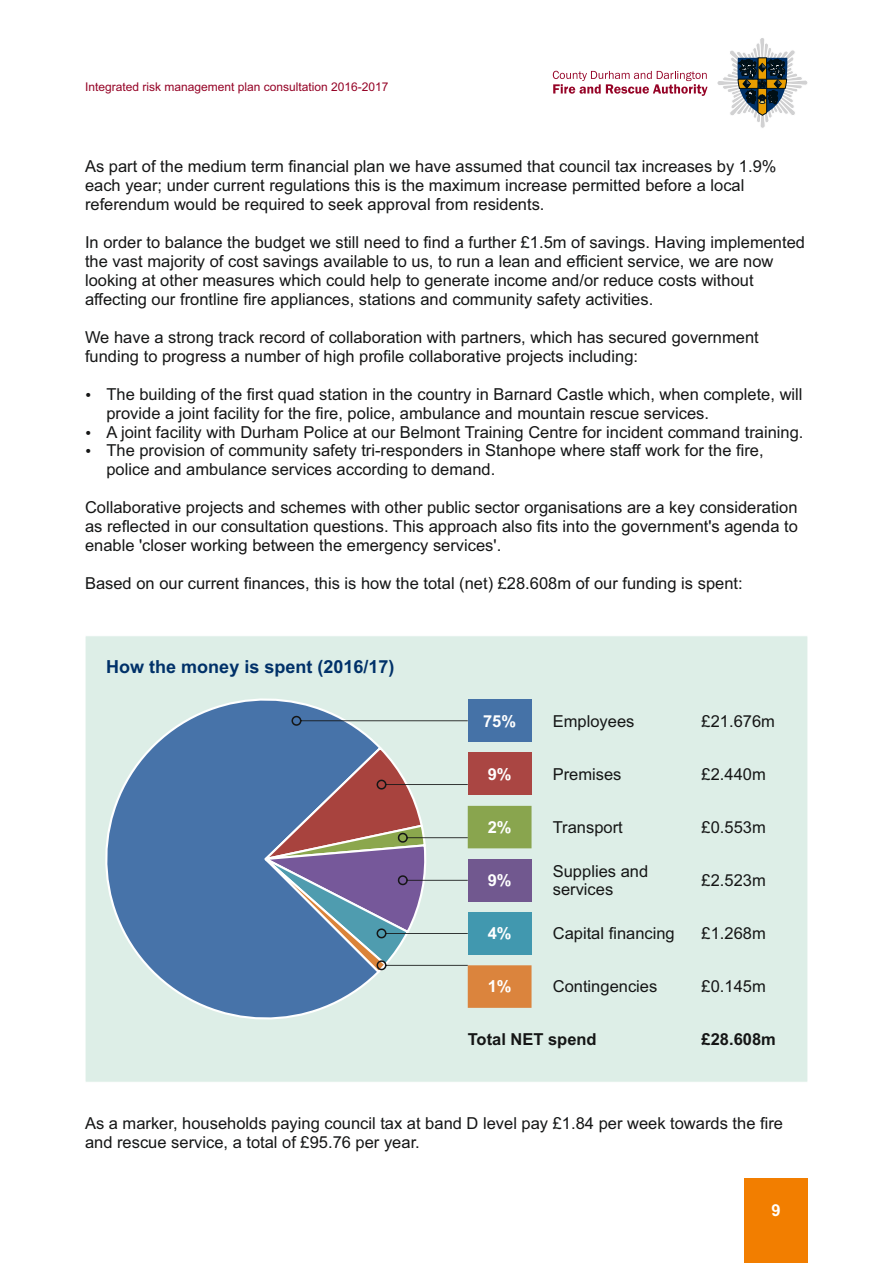
<style>
.page{position:relative;width:893px;height:1263px;background:#fff}
.page>*{position:absolute;margin:0;border:0;box-sizing:border-box;transform-origin:0 0}
.t1{font:700 18px "Arial";color:#003169}
.t2{font:16.5px/18.9px "Arial";color:#151616}
.t3{font:700 16.5px "Arial";color:#151616}
.t4{font:700 16.5px "Arial";color:#fff}
.t5{font:12px "Arial";color:#950326}
</style>
<div class="page">
<div style="left:85px;top:636px;width:723px;height:446px;background:#ddeee7"></div>
<svg style="left:89px;top:683px;width:294px;height:353px;background:#85a6c3"></svg>
<svg style="left:553px;top:71px;width:154px;height:25px"></svg>
<svg style="left:717px;top:38px;width:91px;height:90px"></svg>
<div style="left:468px;top:699px;width:63px;height:43px;background:#4572a7"></div>
<svg style="left:291px;top:716px;width:177px;height:10px;background:#a3b8c2"></svg>
<svg style="left:263px;top:745px;width:268px;height:263px;background:#9496a2"></svg>
<div style="left:744px;top:1178px;width:64px;height:85px;background:#f27e00"></div>
<p class="t5" style="left:85px;top:82px;width:305px">Integrated risk management plan consultation 2016-2017</p>
<p class="t2" style="left:85px;top:159px;width:693px">As part of the medium term financial plan we have assumed that council tax increases by 1.9% each year; under current regulations this is the maximum increase permitted before a local referendum would be required to seek approval from residents.</p>
<p class="t2" style="left:85px;top:234px;width:721px">In order to balance the budget we still need to find a further £1.5m of savings. Having implemented the vast majority of cost savings available to us, to run a lean and efficient service, we are now looking at other measures which could help to generate income and/or reduce costs without affecting our frontline fire appliances, stations and community safety activities.</p>
<p class="t2" style="left:85px;top:329px;width:675px">We have a strong track record of collaboration with partners, which has secured government funding to progress a number of high profile collaborative projects including:</p>
<p class="t2" style="left:106px;top:386px;width:698px">The building of the first quad station in the country in Barnard Castle which, when complete, will provide a joint facility for the fire, police, ambulance and mountain rescue services.<br>A joint facility with Durham Police at our Belmont Training Centre for incident command training.<br>The provision of community safety tri-responders in Stanhope where staff work for the fire, police and ambulance services according to demand.</p>
<p class="t2" style="left:85px;top:500px;width:714px;text-align:justify">Collaborative projects and schemes with other public sector organisations are a key consideration as reflected in our consultation questions. This approach also fits into the government's agenda to enable 'closer working between the emergency services'.</p>
<p class="t2" style="left:85px;top:575px;width:659px">Based on our current finances, this is how the total (net) £28.608m of our funding is spent:</p>
<p class="t1" style="left:106px;top:660px;width:290px">How the money is spent (2016/17)</p>
<p class="t4" style="left:483px;top:714px;width:35px">75%</p>
<p class="t2" style="left:553px;top:713px;width:83px">Employees</p>
<p class="t2" style="left:702px;top:713px;width:75px">£21.676m</p>
<p class="t4" style="left:488px;top:768px;width:25px">9%</p>
<p class="t2" style="left:553px;top:766px;width:70px">Premises</p>
<p class="t2" style="left:702px;top:766px;width:66px">£2.440m</p>
<p class="t4" style="left:488px;top:821px;width:25px">2%</p>
<p class="t2" style="left:553px;top:819px;width:71px">Transport</p>
<p class="t2" style="left:702px;top:819px;width:66px">£0.553m</p>
<p class="t4" style="left:488px;top:874px;width:25px">9%</p>
<p class="t2" style="left:553px;top:863px;width:97px;line-height:18.5px">Supplies and services</p>
<p class="t2" style="left:702px;top:872px;width:66px">£2.523m</p>
<p class="t4" style="left:488px;top:927px;width:25px">4%</p>
<p class="t2" style="left:553px;top:925px;width:123px">Capital financing</p>
<p class="t2" style="left:702px;top:925px;width:66px">£1.268m</p>
<p class="t4" style="left:488px;top:980px;width:25px">1%</p>
<p class="t2" style="left:553px;top:978px;width:106px">Contingencies</p>
<p class="t2" style="left:702px;top:978px;width:66px">£0.145m</p>
<p class="t3" style="left:468px;top:1033px;width:130px">Total NET spend</p>
<p class="t3" style="left:702px;top:1033px;width:76px">£28.608m</p>
<p class="t2" style="left:85px;top:1115px;width:699px;line-height:18.5px">As a marker, households paying council tax at band D level pay £1.84 per week towards the fire and rescue service, a total of £95.76 per year.</p>
<p class="t4" style="left:771px;top:1203px;width:11px">9</p>
</div>
